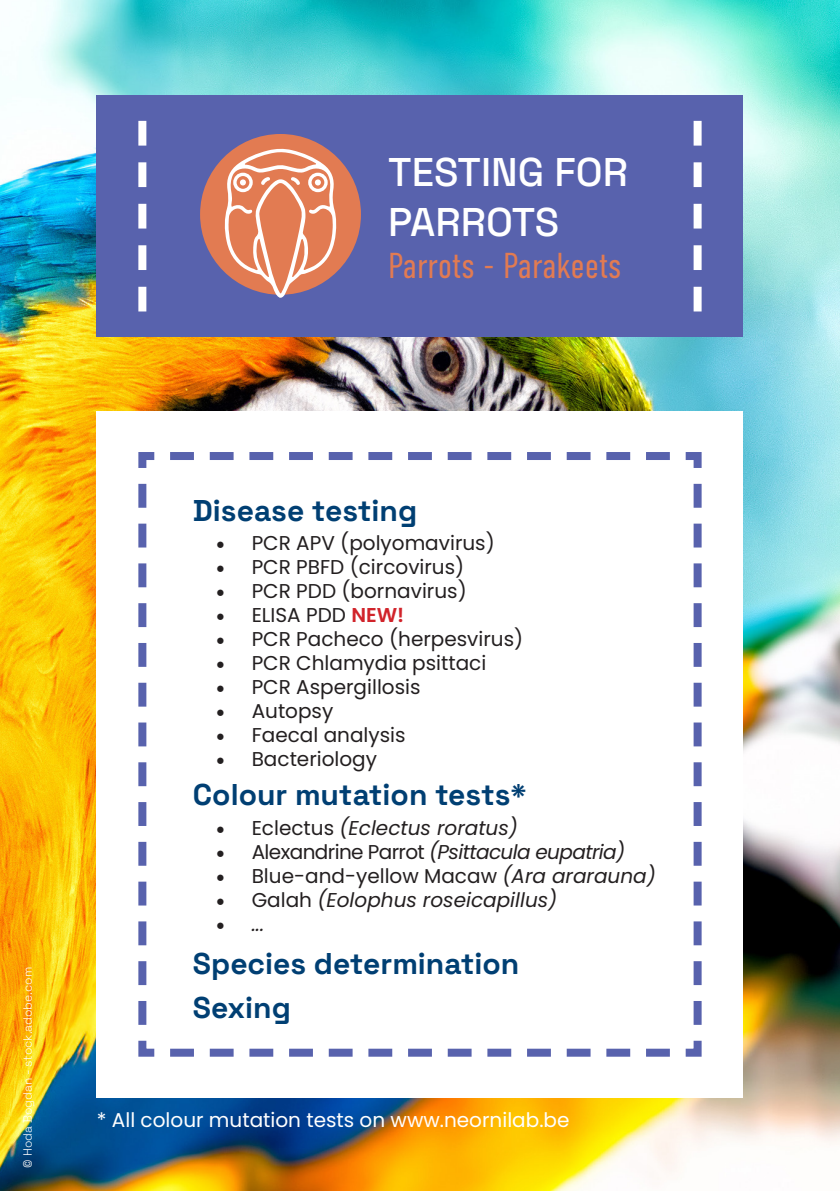
<style>
.page{position:relative;width:840px;height:1191px;background:#fff}
.page>*{position:absolute;margin:0;border:0;box-sizing:border-box;transform-origin:0 0}
.t1{font:500 40px/50px "Space Grotesk";color:#fff}
.t2{font:300 36px "DIN Condensed";color:#e27b52}
.t3{font:700 30px "Space Grotesk";color:#003f73}
.t4{font:20px "Poppins";color:#231f20}
.t5{font:italic 20px "Poppins";color:#231f20}
.t6{font:20px "Poppins";color:#fff}
.t7{font:italic 20px "Poppins";letter-spacing:-.03em;color:#231f20}
.t8{font:300 12px "Space Grotesk";color:#fff}
.s1{font-family:"Minion Pro";font-size:24px}
.s2{font-weight:600;color:#d1232a}
.s3{font-family:"Minion Pro";font-style:normal;font-size:24px}
.s4{font-style:normal}
.s5{font-style:italic}
</style>
<div class="page">
<img style="left:0;top:0;width:839px;height:1191px">
<div style="left:97px;top:95px;width:645px;height:242px;background:#5862ad"></div>
<svg style="left:138px;top:121px;width:8px;height:190px"></svg>
<svg style="left:693px;top:121px;width:8px;height:190px"></svg>
<div style="left:97px;top:411px;width:645px;height:686px;background:#fff"></div>
<svg style="left:138px;top:452px;width:564px;height:605px"></svg>
<div style="left:200px;top:134px;width:161px;height:161px;background:#e27b52;border-radius:50%"></div>
<svg style="left:224px;top:148px;width:112px;height:150px"></svg>
<div style="left:233px;top:173px;width:19px;height:19px;border:3px solid #fff;border-radius:50%"></div>
<p class="t1" style="left:388px;top:144px;width:241px">TESTING FOR<br>PARROTS</p>
<p class="t2" style="left:388px;top:246px;width:235px">Parrots - Parakeets</p>
<p class="t8" style="left:19px;top:1167px;width:202px;rotate:-90deg">© Hoda Bogdan - stock.adobe.com</p>
<p class="t3" style="left:193px;top:486px;width:226px">Disease testing</p>
<p class="t4" style="left:215px;top:531px;width:280px"><span class="s1">•</span> PCR APV (polyomavirus)</p>
<p class="t4" style="left:215px;top:555px;width:250px"><span class="s1">•</span> PCR PBFD (circovirus)</p>
<p class="t4" style="left:215px;top:579px;width:252px"><span class="s1">•</span> PCR PDD (bornavirus)</p>
<p class="t4" style="left:215px;top:603px;width:190px"><span class="s1">•</span> ELISA PDD <span class="s2">NEW!</span></p>
<p class="t4" style="left:215px;top:627px;width:309px"><span class="s1">•</span> PCR Pacheco (herpesvirus)</p>
<p class="t4" style="left:215px;top:651px;width:272px"><span class="s1">•</span> PCR Chlamydia psittaci</p>
<p class="t4" style="left:215px;top:675px;width:206px"><span class="s1">•</span> PCR Aspergillosis</p>
<p class="t4" style="left:215px;top:699px;width:119px"><span class="s1">•</span> Autopsy</p>
<p class="t4" style="left:215px;top:723px;width:191px"><span class="s1">•</span> Faecal analysis</p>
<p class="t4" style="left:215px;top:747px;width:163px"><span class="s1">•</span> Bacteriology</p>
<p class="t3" style="left:193px;top:771px;width:335px">Colour mutation tests*</p>
<p class="t5" style="left:215px;top:816px;width:303px"><span class="s3">•</span> <span class="s4">Eclectus</span> (Eclectus roratus)</p>
<p class="t7" style="left:215px;top:840px;width:411px"><span class="s3">•</span> <span class="s4">Alexandrine Parrot</span> (Psittacula eupatria)</p>
<p class="t4" style="left:215px;top:864px;width:441px"><span class="s1">•</span> Blue-and-yellow Macaw <span class="s5">(Ara ararauna)</span></p>
<p class="t5" style="left:215px;top:888px;width:343px"><span class="s3">•</span> <span class="s4">Galah</span> (Eolophus roseicapillus)</p>
<p class="t5" style="left:215px;top:912px;width:50px"><span class="s3">•</span> ...</p>
<p class="t3" style="left:193px;top:940px;width:327px">Species determination</p>
<p class="t3" style="left:193px;top:984px;width:99px">Sexing</p>
<p class="t6" style="left:97px;top:1108px;width:474px">* All colour mutation tests on www.neornilab.be</p>
</div>
